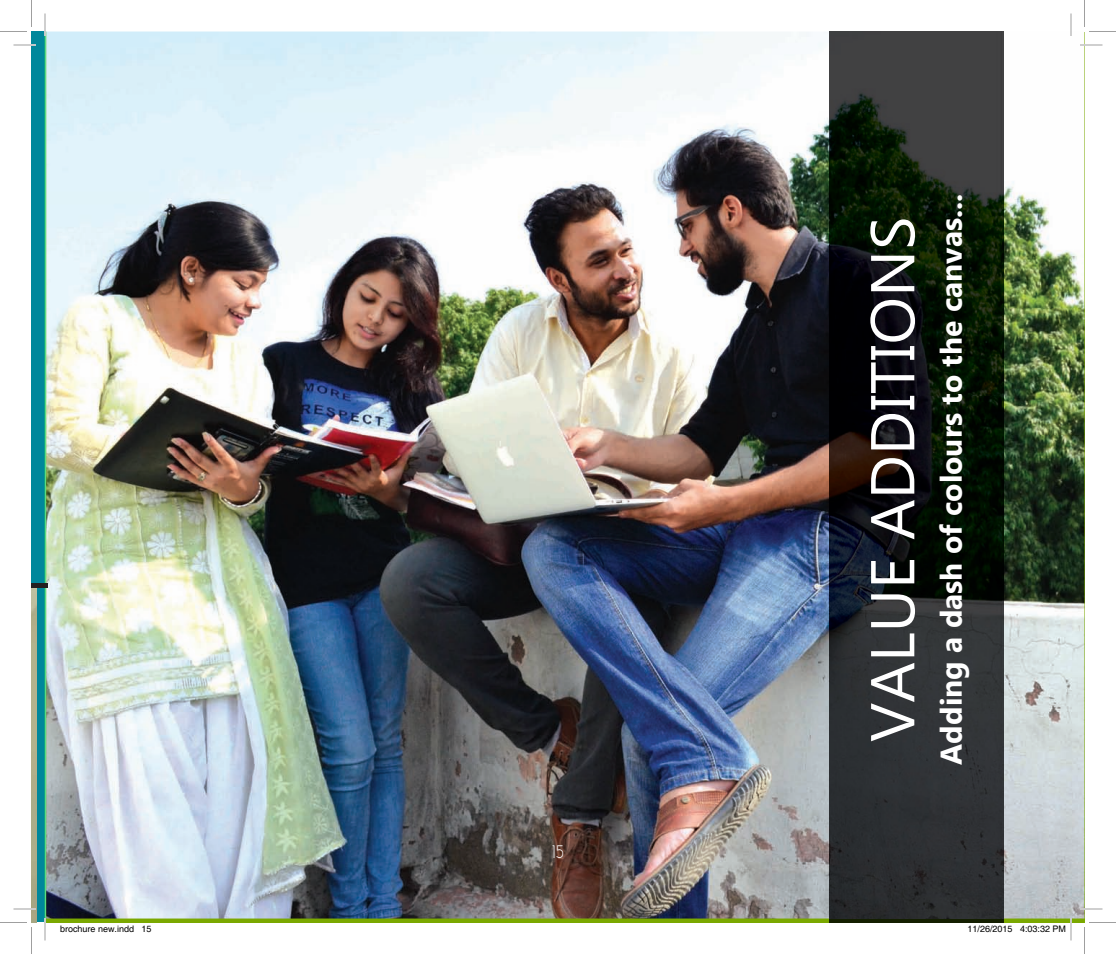
<style>
.page{position:relative;width:1116px;height:954px;background:#fff}
.page>*{position:absolute;margin:0;border:0;box-sizing:border-box;transform-origin:0 0}
.t1{font:61.8px "Microsoft New Tai Lue";color:#fff}
.t2{font:700 30px "Microsoft New Tai Lue";color:#fff}
.t3{font:18px "Capsuula";color:#fff}
.t4{font:9px "Helvetica";color:#000}
</style>
<div class="page">
<img style="left:46px;top:32px;width:1038px;height:891px">
<hr style="left:830px;top:919px;width:173px;height:4px;background:#141f00">
<img style="left:829px;top:32px;width:175px;height:887px">
<div style="left:31px;top:583px;width:17px;height:5px;background:#231f20"></div>
<hr style="left:1080px;top:44px;width:22px;height:2px;background:#fff">
<hr style="left:1080px;top:908px;width:22px;height:2px;background:#fff">
<hr style="left:1070px;top:14px;width:2px;height:22px;background:#fff">
<svg style="left:1080px;top:45px;width:22px;height:1px"></svg>
<svg style="left:1080px;top:909px;width:22px;height:1px"></svg>
<svg style="left:1071px;top:14px;width:1px;height:22px"></svg>
<svg style="left:0;top:0;width:46px;height:954px"></svg>
<svg style="left:1084px;top:0;width:32px;height:32px"></svg>
<svg style="left:1084px;top:922px;width:32px;height:32px"></svg>
<svg style="left:1003px;top:919px;width:9px;height:4px"></svg>
<svg style="left:1020px;top:918px;width:52px;height:22px"></svg>
<h3 class="t3" style="left:552px;top:842px;width:14px">15</h3>
<h1 class="t1" style="left:857px;top:742px;width:527px;rotate:-90deg">VALUE ADDITIONS</h1>
<h2 class="t2" style="left:934px;top:765px;width:572px;rotate:-90deg">Adding a dash of colours to the canvas...</h2>
<p class="t4" style="left:60px;top:923px;width:93px">brochure new.indd 15</p>
<p class="t4" style="left:968px;top:923px;width:100px">11/26/2015 4:03:32 PM</p>
</div>
